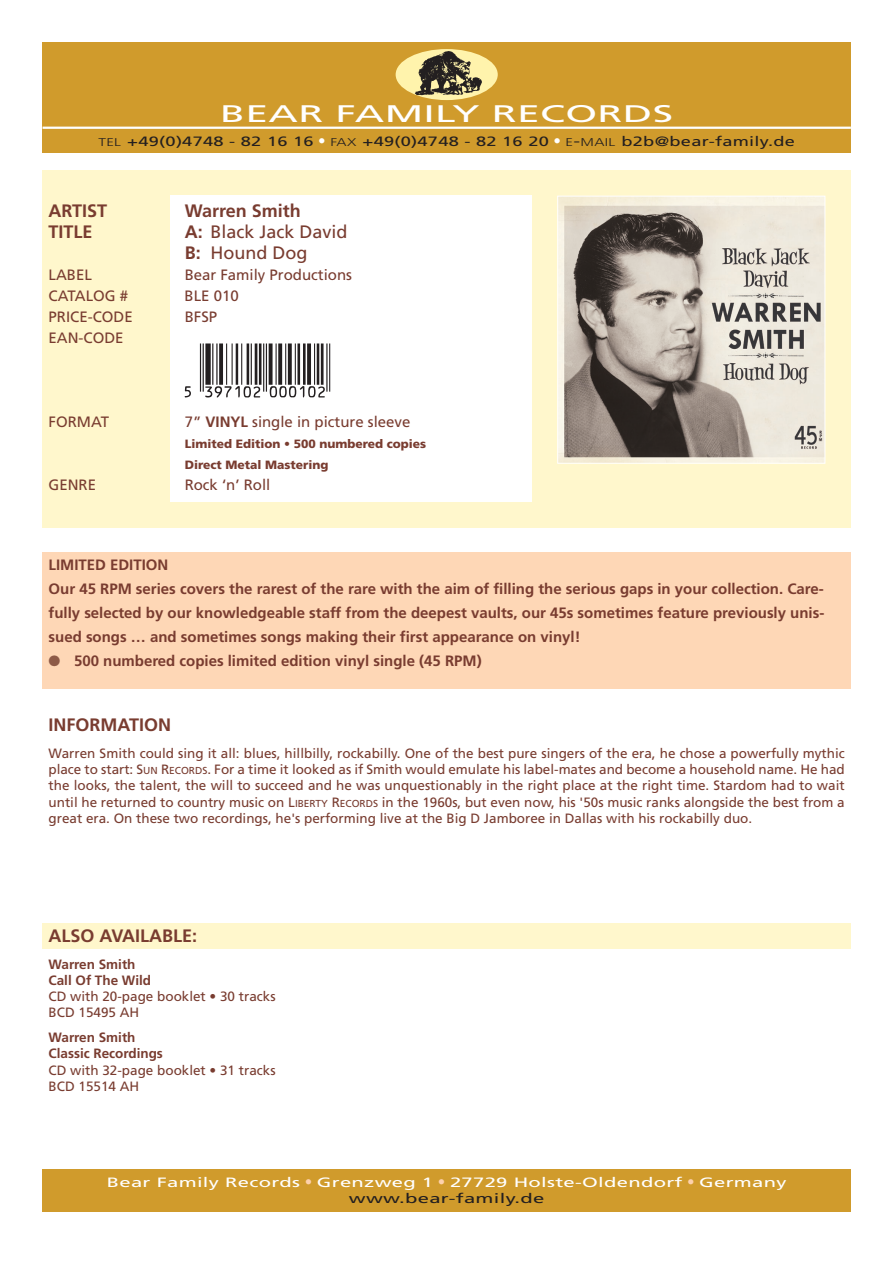
<style>
.page{position:relative;width:893px;height:1263px;background:#fff}
.page>*{position:absolute;margin:0;border:0;box-sizing:border-box;transform-origin:0 0}
.t1{font:108px "UPC Half Narrow";color:#231f20}
.t2{font:24px "Frutiger";letter-spacing:.01em;color:#fff;scale:1.7 1}
.t3{font:700 18px "Frutiger";color:#793c30}
.t4{font:18px/21px "Frutiger";color:#793c30}
.t5{font:700 15px/24px "Frutiger";color:#793c30}
.t6{font:15px "Frutiger";color:#793c30}
.t7{font:13.5px/16.2px "Frutiger";color:#793c30}
.t8{font:13.5px/16.5px "Frutiger";letter-spacing:.015em;color:#fff;text-align:center;scale:1.5 1}
.t9{font:13.5px "Frutiger";letter-spacing:.015em;color:#231f20;scale:1.35 1}
.t10{font:700 13.5px/16.2px "Frutiger";color:#793c30}
.t11{font:900 12px/21px "Frutiger";color:#793c30}
.s1{font-weight:300;font-size:11.25px}
.s2{font-weight:300;font-size:15px;color:#fff}
.s3{font-weight:300;font-size:15px}
.s4{font-weight:700}
.s5{color:#8d5a47}
.s6{font-size:10.2px}
.s7{font-weight:300;font-size:15px;color:#fdd1ad}
.s8{color:#231f20}
</style>
<div class="page">
<div style="left:43px;top:923px;width:807px;height:25px;background:#fff7cc"></div>
<div style="left:43px;top:43px;width:807px;height:110px;background:#d09b2c"></div>
<div style="left:43px;top:1169px;width:807px;height:43px;background:#d09b2c"></div>
<div style="left:395px;top:49px;width:102px;height:51px;background:#fff3ac;border-radius:50%"></div>
<img style="left:413px;top:49px;width:69px;height:49px">
<hr style="left:43px;top:127px;width:807px;height:2px;background:#fff">
<div style="left:43px;top:553px;width:807px;height:136px;background:#fed7b6"></div>
<div style="left:43px;top:170px;width:807px;height:357px;background:#fff7cc"></div>
<div style="left:170px;top:196px;width:361px;height:306px;background:#fff"></div>
<img style="left:559px;top:198px;width:264px;height:264px">
<div style="left:557px;top:196px;width:268px;height:268px;border:1px solid #fff"></div>
<h2 class="t2" style="left:220px;top:103px;width:268px">BEAR FAMILY RECORDS</h2>
<p class="t9" style="left:98px;top:135px;width:517px"><span class="s1">TEL</span> +49(0)4748 - 82 16 16 <span class="s2">•</span> <span class="s1">FAX</span> +49(0)4748 - 82 16 20 <span class="s2">•</span> <span class="s1">E</span><span class="s3">-</span><span class="s1">MAIL</span> b2b@bear-family.de</p>
<h3 class="t3" style="left:49px;top:204px;width:60px">ARTIST</h3>
<h3 class="t3" style="left:185px;top:204px;width:117px">Warren Smith</h3>
<h3 class="t3" style="left:49px;top:225px;width:45px">TITLE</h3>
<h3 class="t4" style="left:185px;top:223px;width:164px"><span class="s4">A:</span> Black Jack David<br><span class="s4">B:</span> Hound Dog</h3>
<p class="t6" style="left:49px;top:269px;width:45px">LABEL</p>
<p class="t6" style="left:185px;top:269px;width:169px">Bear Family Productions</p>
<p class="t6" style="left:49px;top:290px;width:81px">CATALOG #</p>
<p class="t6" style="left:185px;top:290px;width:56px">BLE 010</p>
<p class="t6" style="left:49px;top:311px;width:86px">PRICE-CODE</p>
<p class="t6" style="left:185px;top:311px;width:34px">BFSP</p>
<p class="t6" style="left:49px;top:332px;width:76px">EAN-CODE</p>
<h1 class="t1" style="left:185px;top:297px;width:157px">ÇxDTRBAMy000102z</h1>
<p class="t6" style="left:49px;top:416px;width:62px">FORMAT</p>
<p class="t6" style="left:185px;top:416px;width:227px">7” <span class="s4">VINYL</span> single in picture sleeve</p>
<p class="t11" style="left:185px;top:434px;width:243px">Limited Edition • 500 numbered copies<br>Direct Metal Mastering</p>
<p class="t6" style="left:49px;top:479px;width:49px">GENRE</p>
<p class="t6" style="left:185px;top:479px;width:87px">Rock ‘n’ Roll</p>
<p class="t5" style="left:49px;top:554px;width:777px">LIMITED EDITION<br>Our 45 RPM series covers the rarest of the rare with the aim of filling the serious gaps in your collection. Care&shy;fully selected by our knowledgeable staff from the deepest vaults, our 45s sometimes feature previously unis&shy;sued songs … and sometimes songs making their first appearance on vinyl!</p>
<p class="t5" style="left:49px;top:650px;width:434px"><span class="s5">●</span> 500 numbered copies limited edition vinyl single (45 RPM)</p>
<h3 class="t3" style="left:49px;top:718px;width:124px">INFORMATION</h3>
<p class="t7" style="left:49px;top:746px;width:797px;text-align:justify">Warren Smith could sing it all: blues, hillbilly, rockabilly. One of the best pure singers of the era, he chose a powerfully mythic place to start: S<span class="s6">UN</span> R<span class="s6">ECORDS</span>. For a time it looked as if Smith would emulate his label-mates and become a household name. He had the looks, the talent, the will to succeed and he was unquestionably in the right place at the right time. Stardom had to wait until he returned to country music on L<span class="s6">IBERTY</span> R<span class="s6">ECORDS</span> in the 1960s, but even now, his '50s music ranks alongside the best from a great era. On these two recordings, he's performing live at the Big D Jamboree in Dallas with his rockabilly duo.</p>
<h3 class="t3" style="left:49px;top:929px;width:150px">ALSO AVAILABLE:</h3>
<p class="t10" style="left:49px;top:957px;width:104px">Warren Smith<br>Call Of The Wild</p>
<p class="t7" style="left:49px;top:989px;width:228px">CD with 20-page booklet • 30 tracks<br>BCD 15495 AH</p>
<p class="t10" style="left:49px;top:1030px;width:116px">Warren Smith<br>Classic Recordings</p>
<p class="t7" style="left:49px;top:1062px;width:228px">CD with 32-page booklet • 31 tracks<br>BCD 15514 AH</p>
<p class="t8" style="left:107px;top:1174px;width:454px">Bear Family Records <span class="s7">•</span> Grenzweg 1 <span class="s7">•</span> 27729 Holste-Oldendorf <span class="s7">•</span> Germany <span class="s8">www.bear-family.de</span></p>
</div>
